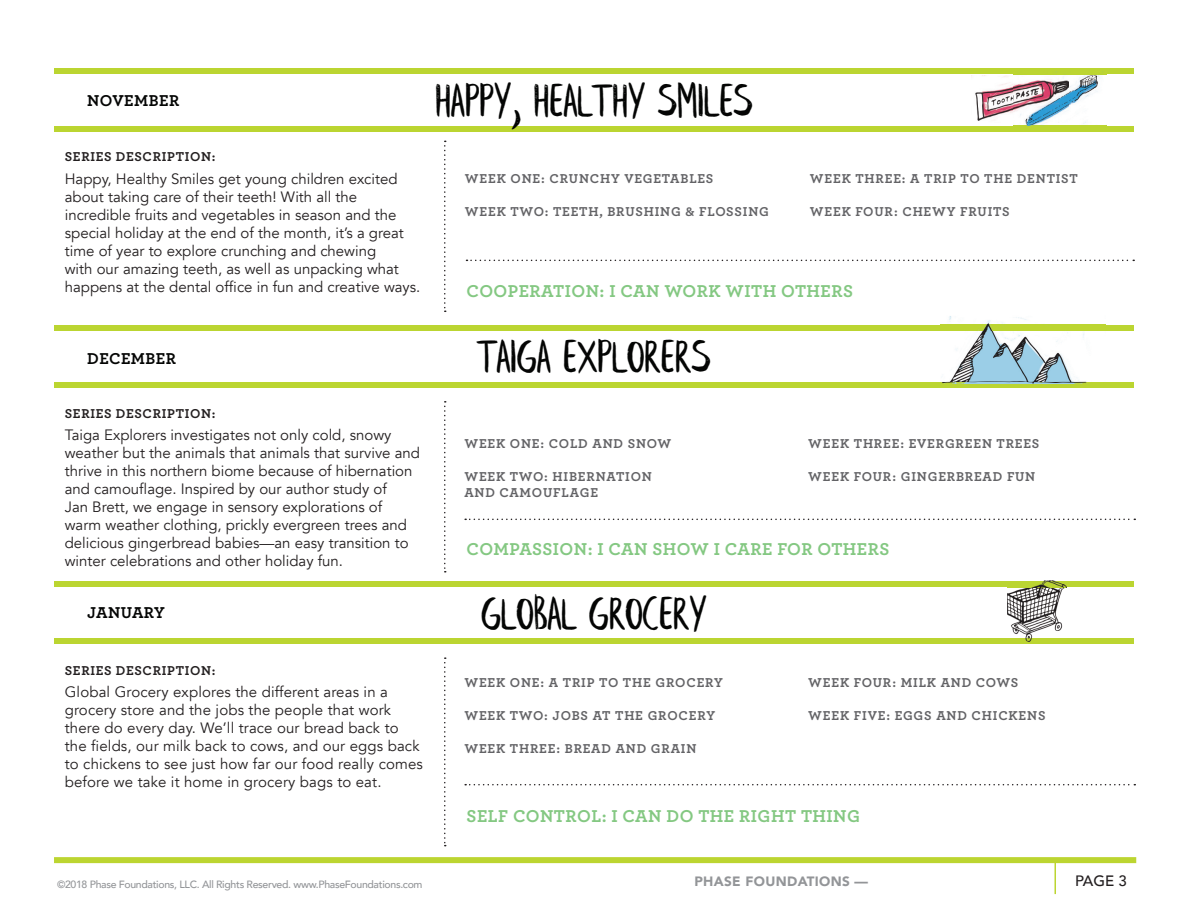
<style>
.page{position:relative;width:1188px;height:918px;background:#fff}
.page>*{position:absolute;margin:0;border:0;box-sizing:border-box;transform-origin:0 0}
.t1{font:48px "Leafy";letter-spacing:-.01em;color:#040504}
.t2{font:700 18px "Archer";letter-spacing:.025em;color:#84c882}
.t3{font:700 16.5px "Archer";letter-spacing:.025em;color:#040504}
.t4{font:15px/18px "Avenir";color:#231f20}
.t5{font:500 15px "Avenir";color:#231f20}
.t6{font:700 13.5px/16.5px "Archer";letter-spacing:.06em;color:#636366}
.t7{font:700 13.5px "Archer";letter-spacing:.05em;color:#231f20}
.t8{font:900 13.5px "Avenir";letter-spacing:.025em;color:#939598}
.t9{font:500 10.5px "Avenir";letter-spacing:-.03em;color:#939598}
</style>
<div class="page">
<div style="left:54px;top:857px;width:1082px;height:6px;background:#bcd531"></div>
<hr style="left:1054px;top:860px;width:2px;height:34px;background:#bcd531">
<div style="left:54px;top:68px;width:1080px;height:6px;background:#bbd531"></div>
<div style="left:54px;top:126px;width:1080px;height:6px;background:#bbd531"></div>
<div style="left:54px;top:325px;width:1080px;height:6px;background:#bbd531"></div>
<div style="left:54px;top:382px;width:1080px;height:6px;background:#bbd531"></div>
<div style="left:54px;top:581px;width:1080px;height:6px;background:#bbd531"></div>
<div style="left:54px;top:638px;width:1080px;height:6px;background:#bbd531"></div>
<img style="left:1013px;top:71px;width:94px;height:55px">
<img style="left:941px;top:316px;width:165px;height:67px">
<img style="left:941px;top:325px;width:165px;height:6px">
<img style="left:1007px;top:580px;width:59px;height:61px">
<img style="left:1007px;top:581px;width:59px;height:6px">
<img style="left:975px;top:75px;width:94px;height:48px">
<svg style="left:444px;top:141px;width:2px;height:171px"></svg>
<svg style="left:444px;top:657px;width:2px;height:189px"></svg>
<svg style="left:444px;top:401px;width:2px;height:172px"></svg>
<svg style="left:467px;top:260px;width:667px;height:1px"></svg>
<svg style="left:465px;top:784px;width:670px;height:1px"></svg>
<svg style="left:465px;top:519px;width:670px;height:1px"></svg>
<p class="t3" style="left:87px;top:88px;width:93px">NOVEMBER</p>
<p class="t7" style="left:65px;top:146px;width:152px">SERIES DESCRIPTION:</p>
<p class="t4" style="left:65px;top:170px;width:357px">Happy, Healthy Smiles get young children excited about taking care of their teeth! With all the incredible fruits and vegetables in season and the special holiday at the end of the month, it’s a great time of year to explore crunching and chewing<br>with our amazing teeth, as well as unpacking what happens at the dental office in fun and creative ways.</p>
<h1 class="t1" style="left:435px;top:76px;width:320px">HAPPY, HEALTHY SMILES</h1>
<p class="t6" style="left:465px;top:169px;width:250px">WEEK ONE: CRUNCHY VEGETABLES</p>
<p class="t6" style="left:465px;top:202px;width:306px">WEEK TWO: TEETH, BRUSHING &amp; FLOSSING</p>
<p class="t6" style="left:810px;top:169px;width:269px">WEEK THREE: A TRIP TO THE DENTIST</p>
<p class="t6" style="left:810px;top:202px;width:201px">WEEK FOUR: CHEWY FRUITS</p>
<p class="t2" style="left:467px;top:276px;width:388px">COOPERATION: I CAN WORK WITH OTHERS</p>
<p class="t3" style="left:87px;top:345px;width:90px">DECEMBER</p>
<p class="t7" style="left:65px;top:403px;width:152px">SERIES DESCRIPTION:</p>
<p class="t4" style="left:65px;top:427px;width:357px">Taiga Explorers investigates not only cold, snowy weather but the animals that animals that survive and thrive in this northern biome because of hibernation and camouflage. Inspired by our author study of<br>Jan Brett, we engage in sensory explorations of warm weather clothing, prickly evergreen trees and delicious gingerbread babies—an easy transition to winter celebrations and other holiday fun.</p>
<p class="t3" style="left:87px;top:600px;width:79px">JANUARY</p>
<p class="t7" style="left:65px;top:660px;width:152px">SERIES DESCRIPTION:</p>
<p class="t4" style="left:65px;top:684px;width:360px">Global Grocery explores the different areas in a grocery store and the jobs the people that work there do every day. We’ll trace our bread back to the fields, our milk back to cows, and our eggs back to chickens to see just how far our food really comes before we take it home in grocery bags to eat.</p>
<h1 class="t1" style="left:477px;top:332px;width:235px">TAIGA EXPLORERS</h1>
<p class="t6" style="left:464px;top:434px;width:208px">WEEK ONE: COLD AND SNOW</p>
<p class="t6" style="left:464px;top:467px;width:189px">WEEK TWO: HIBERNATION<br>AND CAMOUFLAGE</p>
<p class="t6" style="left:808px;top:434px;width:233px">WEEK THREE: EVERGREEN TREES</p>
<p class="t6" style="left:808px;top:467px;width:229px">WEEK FOUR: GINGERBREAD FUN</p>
<p class="t2" style="left:467px;top:535px;width:424px">COMPASSION: I CAN SHOW I CARE FOR OTHERS</p>
<h1 class="t1" style="left:481px;top:589px;width:228px">GLOBAL GROCERY</h1>
<p class="t6" style="left:464px;top:673px;width:260px">WEEK ONE: A TRIP TO THE GROCERY</p>
<p class="t6" style="left:464px;top:706px;width:252px">WEEK TWO: JOBS AT THE GROCERY</p>
<p class="t6" style="left:464px;top:739px;width:234px">WEEK THREE: BREAD AND GRAIN</p>
<p class="t6" style="left:808px;top:673px;width:212px">WEEK FOUR: MILK AND COWS</p>
<p class="t6" style="left:808px;top:706px;width:239px">WEEK FIVE: EGGS AND CHICKENS</p>
<p class="t2" style="left:467px;top:802px;width:395px">SELF CONTROL: I CAN DO THE RIGHT THING</p>
<p class="t9" style="left:57px;top:877px;width:367px">©2018 Phase Foundations, LLC. All Rights Reserved. www.PhaseFoundations.com</p>
<p class="t5" style="left:1075px;top:871px;width:53px">PAGE 3</p>
<p class="t8" style="left:694px;top:872px;width:175px">PHASE FOUNDATIONS —</p>
</div>
